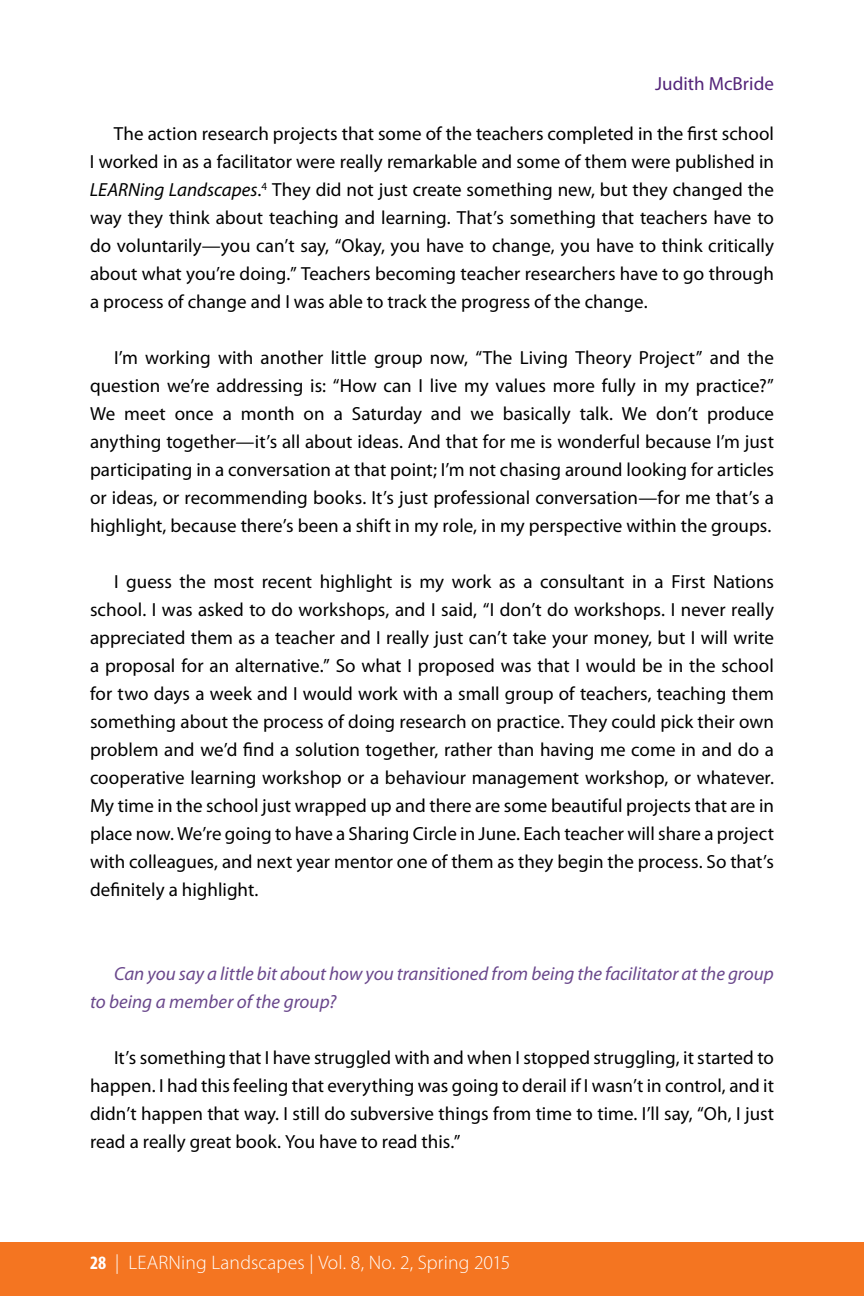
<style>
.page{position:relative;width:864px;height:1296px;background:#fff}
.page>*{position:absolute;margin:0;border:0;box-sizing:border-box;transform-origin:0 0}
.t1{font:300 19.6px "Myriad Pro";letter-spacing:.01em;color:#fff}
.t2{font:19px/28px "Myriad Pro";color:#000;text-align:justify}
.t3{font:italic 19px/28px "Myriad Pro";color:#6a488c}
.t4{font:19px "Myriad Pro";letter-spacing:.005em;color:#532479}
.s1{font-style:italic}
.s2{font-weight:700;font-stretch:condensed;font-size:19px}
</style>
<div class="page">
<div style="left:0;top:1242px;width:864px;height:54px;background:#f47521"></div>
<p class="t4" style="left:655px;top:73px;width:120px">Judith McBride</p>
<p class="t2" style="left:90px;top:120px;width:686px;text-indent:24px">The action research projects that some of the teachers completed in the first school I worked in as a facilitator were really remarkable and some of them were published in <span class="s1">LEARNing Landscapes</span>.<sup>4</sup> They did not just create something new, but they changed the way they think about teaching and learning. That’s something that teachers have to do voluntarily—you can’t say, “Okay, you have to change, you have to think critically about what you’re doing.” Teachers becoming teacher researchers have to go through a process of change and I was able to track the progress of the change.</p>
<p class="t2" style="left:90px;top:344px;width:686px;text-indent:24px">I’m working with another little group now, “The Living Theory Project” and the question we’re addressing is: “How can I live my values more fully in my practice?” We meet once a month on a Saturday and we basically talk. We don’t produce anything together—it’s all about ideas. And that for me is wonderful because I’m just participating in a conversation at that point; I’m not chasing around looking for articles or ideas, or recommending books. It’s just professional conversation—for me that’s a highlight, because there’s been a shift in my role, in my perspective within the groups.</p>
<p class="t2" style="left:90px;top:568px;width:686px;text-indent:24px">I guess the most recent highlight is my work as a consultant in a First Nations school. I was asked to do workshops, and I said, “I don’t do workshops. I never really appreciated them as a teacher and I really just can’t take your money, but I will write a proposal for an alternative.” So what I proposed was that I would be in the school for two days a week and I would work with a small group of teachers, teaching them something about the process of doing research on practice. They could pick their own problem and we’d find a solution together, rather than having me come in and do a cooperative learning workshop or a behaviour management workshop, or whatever.<br>My time in the school just wrapped up and there are some beautiful projects that are in place now. We’re going to have a Sharing Circle in June. Each teacher will share a project with colleagues, and next year mentor one of them as they begin the process. So that’s definitely a highlight.</p>
<p class="t3" style="left:90px;top:960px;width:685px;text-indent:24px">Can you say a little bit about how you transitioned from being the facilitator at the group to being a member of the group?</p>
<p class="t2" style="left:90px;top:1044px;width:686px;text-indent:24px">It’s something that I have struggled with and when I stopped struggling, it started to happen. I had this feeling that everything was going to derail if I wasn’t in control, and it didn’t happen that way. I still do subversive things from time to time. I’ll say, “Oh, I just read a really great book. You have to read this.”</p>
<p class="t1" style="left:90px;top:1252px;width:422px"><span class="s2">28</span> | LEARNing Landscapes | Vol. 8, No. 2, Spring 2015</p>
</div>
